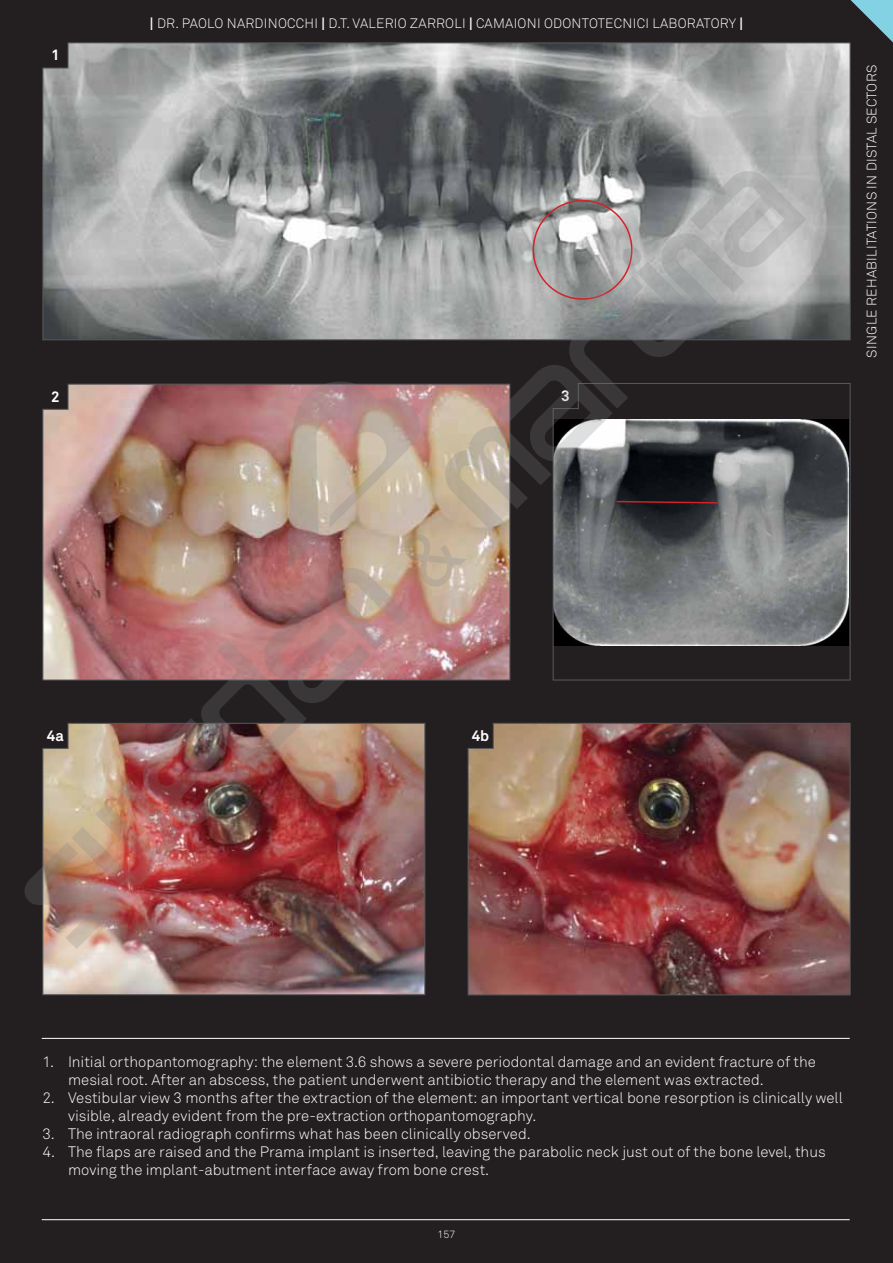
<style>
.page{position:relative;width:893px;height:1263px;background:#231f20}
.page>*{position:absolute;margin:0;border:0;box-sizing:border-box;transform-origin:0 0}
.t1{font:15px/18px "Akkurat Light Pro";color:#fff}
.t2{font:700 15px "Akkurat Pro";color:#fff}
.t3{font:13.5px "Akkurat Light Pro";letter-spacing:.02em;color:#fff}
.t4{font:10.5px "Akkurat Light Pro";color:#fff}
.s1{font-family:"Akkurat Pro";font-weight:700}
</style>
<div class="page">
<svg style="left:850px;top:0;width:43px;height:43px"></svg>
<hr style="left:42px;top:1219px;width:808px;height:1px;background:#fff">
<hr style="left:42px;top:1038px;width:808px;height:1px;background:#fff">
<svg style="left:42px;top:42px;width:809px;height:299px;background:#8b8d8e"></svg>
<svg style="left:467px;top:722px;width:384px;height:274px;background:#835653"></svg>
<img style="left:42px;top:949px;width:384px;height:46px">
<svg style="left:807px;top:383px;width:44px;height:298px"></svg>
<img style="left:24px;top:161px;width:783px;height:788px">
<p class="t2" style="left:51px;top:50px;width:10px">1</p>
<p class="t3" style="left:150px;top:18px;width:594px"><span class="s1">|</span> DR. PAOLO NARDINOCCHI <span class="s1">|</span> D.T. VALERIO ZARROLI <span class="s1">|</span> CAMAIONI ODONTOTECNICI LABORATORY <span class="s1">|</span></p>
<p class="t2" style="left:51px;top:391px;width:10px">2</p>
<p class="t2" style="left:561px;top:390px;width:10px">3</p>
<p class="t3" style="left:867px;top:358px;width:294px;rotate:-90deg">SINGLE REHABILITATIONS IN DISTAL SECTORS</p>
<p class="t2" style="left:47px;top:730px;width:18px">4a</p>
<p class="t2" style="left:472px;top:730px;width:19px">4b</p>
<p class="t1" style="left:68px;top:1055px;width:749px;text-indent:-26px">1. Initial orthopantomography: the element 3.6 shows a severe periodontal damage and an evident fracture of the mesial root. After an abscess, the patient underwent antibiotic therapy and the element was extracted.</p>
<p class="t1" style="left:68px;top:1091px;width:776px;text-indent:-26px">2. Vestibular view 3 months after the extraction of the element: an important vertical bone resorption is clinically well visible, already evident from the pre-extraction orthopantomography.</p>
<p class="t1" style="left:43px;top:1127px;width:490px">3. The intraoral radiograph confirms what has been clinically observed.</p>
<p class="t1" style="left:68px;top:1145px;width:759px;text-indent:-26px">4. The flaps are raised and the Prama implant is inserted, leaving the parabolic neck just out of the bone level, thus moving the implant-abutment interface away from bone crest.</p>
<p class="t4" style="left:438px;top:1230px;width:19px">157</p>
</div>
